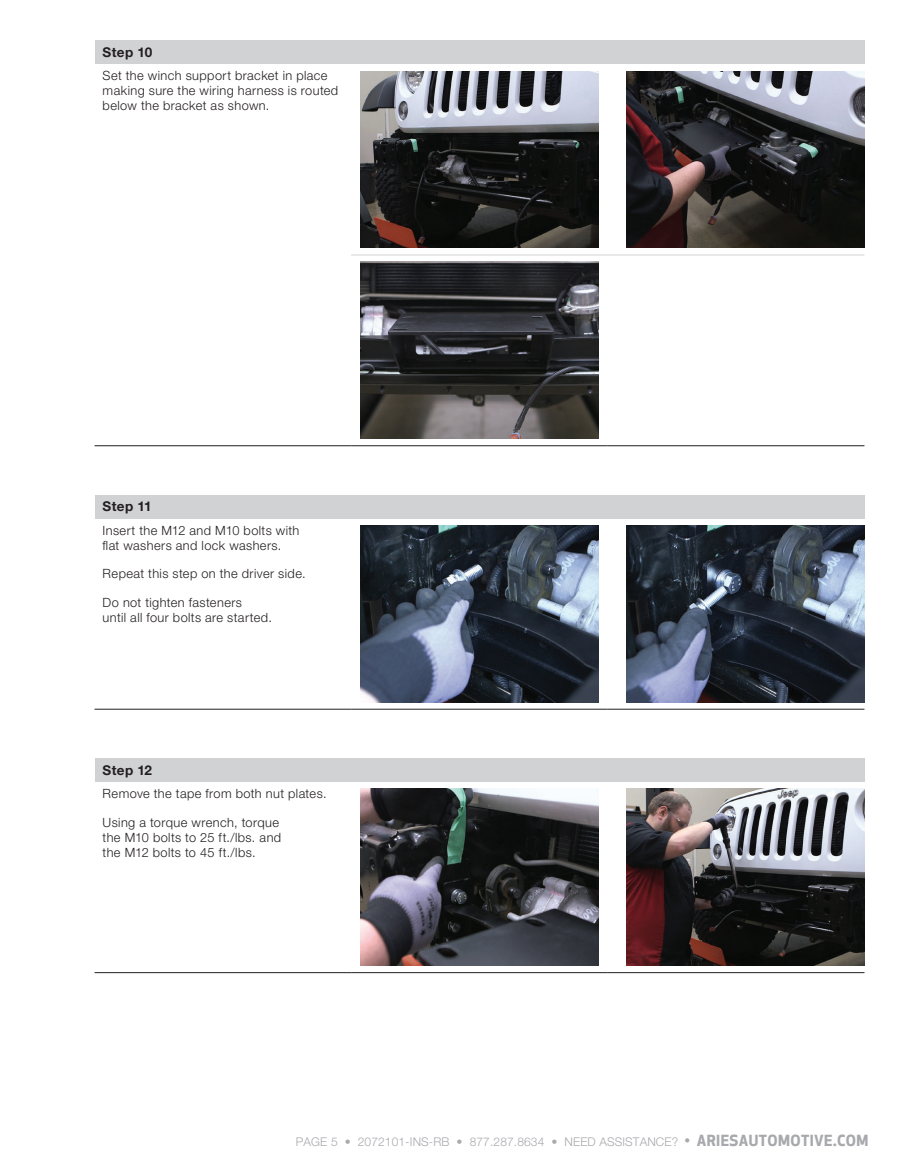
<style>
.page{position:relative;width:905px;height:1175px;background:#fff}
.page>*{position:absolute;margin:0;border:0;box-sizing:border-box;transform-origin:0 0}
.t1{font:700 13.5px "Helvetica Neue LT Std";letter-spacing:.025em;color:#231f20}
.t2{font:300 12.75px/15px "Helvetica Neue LT Std";letter-spacing:.03em;color:#231f20}
.t3{font:300 12px "Helvetica Neue LT Std";letter-spacing:.01em;color:#a8a9ad}
.s1{font-family:"Apex New";font-weight:500;font-size:15px}
.s2{font-family:"Apex New";font-weight:700;font-size:15px}
</style>
<div class="page">
<div style="left:94px;top:40px;width:770px;height:24px;background:#d1d2d4"></div>
<hr style="left:351px;top:254px;width:257px;height:1px;background:#d1d2d4">
<hr style="left:608px;top:254px;width:256px;height:1px;background:#d1d2d4">
<hr style="left:94px;top:445px;width:257px;height:1px;background:#231f20">
<hr style="left:351px;top:445px;width:257px;height:1px;background:#231f20">
<hr style="left:608px;top:445px;width:256px;height:1px;background:#231f20">
<img style="left:360px;top:71px;width:239px;height:177px">
<img style="left:626px;top:71px;width:238px;height:177px">
<img style="left:360px;top:262px;width:239px;height:177px">
<div style="left:94px;top:495px;width:770px;height:23px;background:#d1d2d4"></div>
<hr style="left:94px;top:709px;width:257px;height:1px;background:#231f20">
<hr style="left:351px;top:709px;width:257px;height:1px;background:#231f20">
<hr style="left:608px;top:709px;width:256px;height:1px;background:#231f20">
<img style="left:360px;top:525px;width:239px;height:177px">
<img style="left:626px;top:525px;width:238px;height:177px">
<div style="left:94px;top:758px;width:770px;height:24px;background:#d1d2d4"></div>
<hr style="left:94px;top:972px;width:257px;height:1px;background:#231f20">
<hr style="left:351px;top:972px;width:257px;height:1px;background:#231f20">
<hr style="left:608px;top:972px;width:256px;height:1px;background:#231f20">
<img style="left:360px;top:789px;width:239px;height:176px">
<img style="left:626px;top:789px;width:238px;height:176px">
<p class="t1" style="left:103px;top:44px;width:51px">Step 10</p>
<p class="t2" style="left:103px;top:68px;width:237px">Set the winch support bracket in place making sure the wiring harness is routed below the bracket as shown.</p>
<p class="t1" style="left:103px;top:498px;width:50px">Step 11</p>
<p class="t2" style="left:103px;top:522px;width:198px">Insert the M12 and M10 bolts with flat washers and lock washers.</p>
<p class="t2" style="left:103px;top:566px;width:204px">Repeat this step on the driver side.</p>
<p class="t2" style="left:103px;top:594px;width:171px">Do not tighten fasteners<br>until all four bolts are started.</p>
<p class="t1" style="left:103px;top:761px;width:51px">Step 12</p>
<p class="t2" style="left:103px;top:785px;width:225px">Remove the tape from both nut plates.</p>
<p class="t2" style="left:103px;top:814px;width:180px">Using a torque wrench, torque the M10 bolts to 25 ft./lbs. and the M12 bolts to 45 ft./lbs.</p>
<p class="t3" style="left:296px;top:1134px;width:574px">PAGE 5 • 2072101-INS-RB • 877.287.8634 • NEED ASSISTANCE? <span class="s1">•</span> <span class="s2">ARIESAUTOMOTIVE.COM</span></p>
</div>
